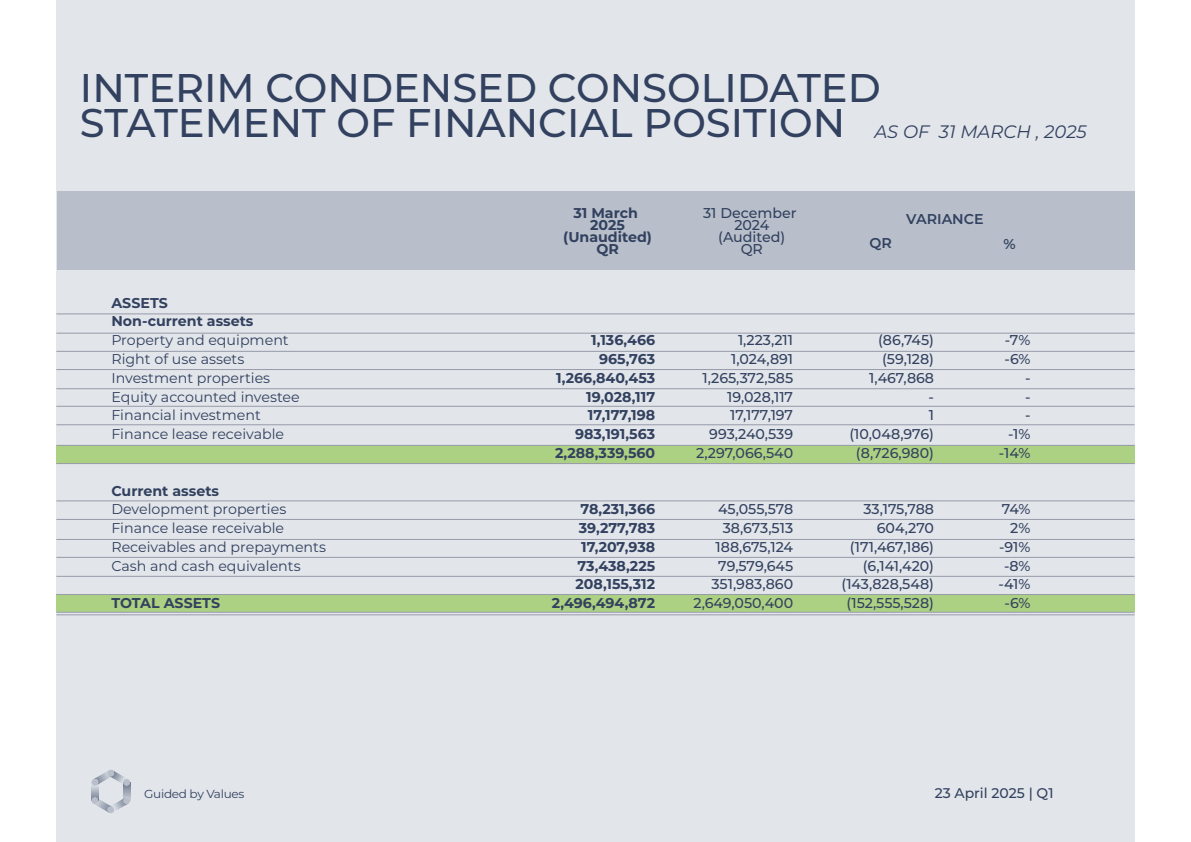
<style>
.page{position:relative;width:1191px;height:842px;background:#fff}
.page>*{position:absolute;margin:0;border:0;box-sizing:border-box;transform-origin:0 0}
.t1{font:500 40px/35px "Montserrat";color:#32415f}
.t2{font:italic 18px "Montserrat";color:#32415f}
.t3{font:500 14.2px/18.8px "Montserrat";color:#32415f;text-align:right}
.t4{font:14.2px/18.8px "Montserrat";color:#32415f}
.t5{font:700 14.2px/18.8px "Montserrat";color:#32415f;text-align:right}
.t6{font:600 14.2px "Montserrat";color:#32415f}
.t7{font:500 14px "Montserrat";color:#32415f}
.t8{font:11.7px "Montserrat";letter-spacing:-.025em;color:#32415f;scale:1.04 1}
</style>
<div class="page">
<div style="left:56px;top:0;width:1078px;height:842px;background:#e2e5ea"></div>
<svg style="left:91px;top:769px;width:39px;height:16px"></svg>
<svg style="left:123px;top:784px;width:7px;height:13px"></svg>
<div style="left:123px;top:779px;width:7px;height:7px;background:#b8bfca;border-radius:50%"></div>
<svg style="left:91px;top:797px;width:39px;height:16px"></svg>
<svg style="left:92px;top:784px;width:6px;height:15px"></svg>
<div style="left:92px;top:797px;width:6px;height:7px;background:#b8bfca;border-radius:50%"></div>
<div style="left:92px;top:779px;width:6px;height:7px;background:#b8bfca;border-radius:50%"></div>
<div style="left:56px;top:594px;width:1078px;height:18px;background:#add183"></div>
<div style="left:56px;top:445px;width:1078px;height:19px;background:#add183"></div>
<div style="left:57px;top:192px;width:1077px;height:78px;background:#b8bfca"></div>
<hr style="left:56px;top:351px;width:1078px;height:1px;background:#979baa">
<hr style="left:56px;top:333px;width:1078px;height:1px;background:#979baa">
<hr style="left:56px;top:313px;width:1078px;height:1px;background:#979baa">
<hr style="left:56px;top:388px;width:1078px;height:1px;background:#979baa">
<hr style="left:56px;top:369px;width:1078px;height:1px;background:#979baa">
<hr style="left:56px;top:406px;width:1078px;height:1px;background:#979baa">
<hr style="left:56px;top:424px;width:1078px;height:1px;background:#979baa">
<hr style="left:56px;top:500px;width:1078px;height:1px;background:#979baa">
<hr style="left:56px;top:519px;width:1078px;height:1px;background:#979baa">
<hr style="left:56px;top:539px;width:1078px;height:1px;background:#979baa">
<hr style="left:56px;top:576px;width:1078px;height:1px;background:#979baa">
<hr style="left:56px;top:557px;width:1078px;height:1px;background:#979baa">
<hr style="left:56px;top:594px;width:1078px;height:1px;background:#979baa">
<hr style="left:56px;top:612px;width:1078px;height:1px;background:#979baa">
<hr style="left:56px;top:614px;width:1078px;height:1px;background:#979baa">
<hr style="left:56px;top:445px;width:1078px;height:1px;background:#979baa">
<hr style="left:56px;top:463px;width:1078px;height:1px;background:#979baa">
<h1 class="t1" style="left:80px;top:69px;width:802px">INTERIM CONDENSED CONSOLIDATED<br>STATEMENT OF FINANCIAL POSITION</h1>
<p class="t2" style="left:874px;top:119px;width:214px">AS OF 31 MARCH , 2025</p>
<p class="t5" style="left:111px;top:293px;width:144px;text-align:left">ASSETS<br>Non-current assets</p>
<p class="t4" style="left:111px;top:330px;width:190px">Property and equipment<br>Right of use assets<br>Investment properties<br>Equity accounted investee<br>Financial investment<br>Finance lease receivable</p>
<p class="t5" style="left:111px;top:480px;width:109px">Current assets</p>
<p class="t4" style="left:111px;top:499px;width:216px">Development properties<br>Finance lease receivable<br>Receivables and prepayments<br>Cash and cash equivalents</p>
<p class="t5" style="left:111px;top:593px;width:110px">TOTAL ASSETS</p>
<p class="t5" style="left:563px;top:206px;width:90px;line-height:12px;text-align:center">31 March<br>2025 (Unaudited)<br>QR</p>
<p class="t3" style="left:703px;top:206px;width:95px;line-height:12px;text-align:center">31 December<br>2024 (Audited)<br>QR</p>
<p class="t5" style="left:555px;top:330px;width:102px">1,136,466<br>965,763<br>1,266,840,453<br>19,028,117<br>17,177,198<br>983,191,563<br>2,288,339,560</p>
<p class="t5" style="left:552px;top:499px;width:105px">78,231,366<br>39,277,783<br>17,207,938<br>73,438,225<br>208,155,312<br>2,496,494,872</p>
<p class="t3" style="left:696px;top:330px;width:98px">1,223,211<br>1,024,891<br>1,265,372,585<br>19,028,117<br>17,177,197<br>993,240,539<br>2,297,066,540</p>
<p class="t3" style="left:693px;top:499px;width:101px">45,055,578<br>38,673,513<br>188,675,124<br>79,579,645<br>351,983,860<br>2,649,050,400</p>
<p class="t6" style="left:906px;top:209px;width:79px">VARIANCE</p>
<p class="t6" style="left:869px;top:233px;width:24px">QR</p>
<p class="t6" style="left:1003px;top:234px;width:14px">%</p>
<p class="t3" style="left:849px;top:330px;width:86px">(86,745) (59,128)<br>1,467,868<br>-<br>1 (10,048,976) (8,726,980)</p>
<p class="t3" style="left:841px;top:499px;width:94px">33,175,788<br>604,270 (171,467,186) (6,141,420) (143,828,548) (152,555,528)</p>
<p class="t3" style="left:999px;top:330px;width:33px">-7% -6% -<br>-<br>-<br>-1% -14%</p>
<p class="t3" style="left:998px;top:499px;width:33px">74%<br>2% -91% -8% -41% -6%</p>
<p class="t8" style="left:144px;top:786px;width:98px">Guided by Values</p>
<p class="t7" style="left:934px;top:783px;width:120px">23 April 2025 | Q1</p>
</div>
